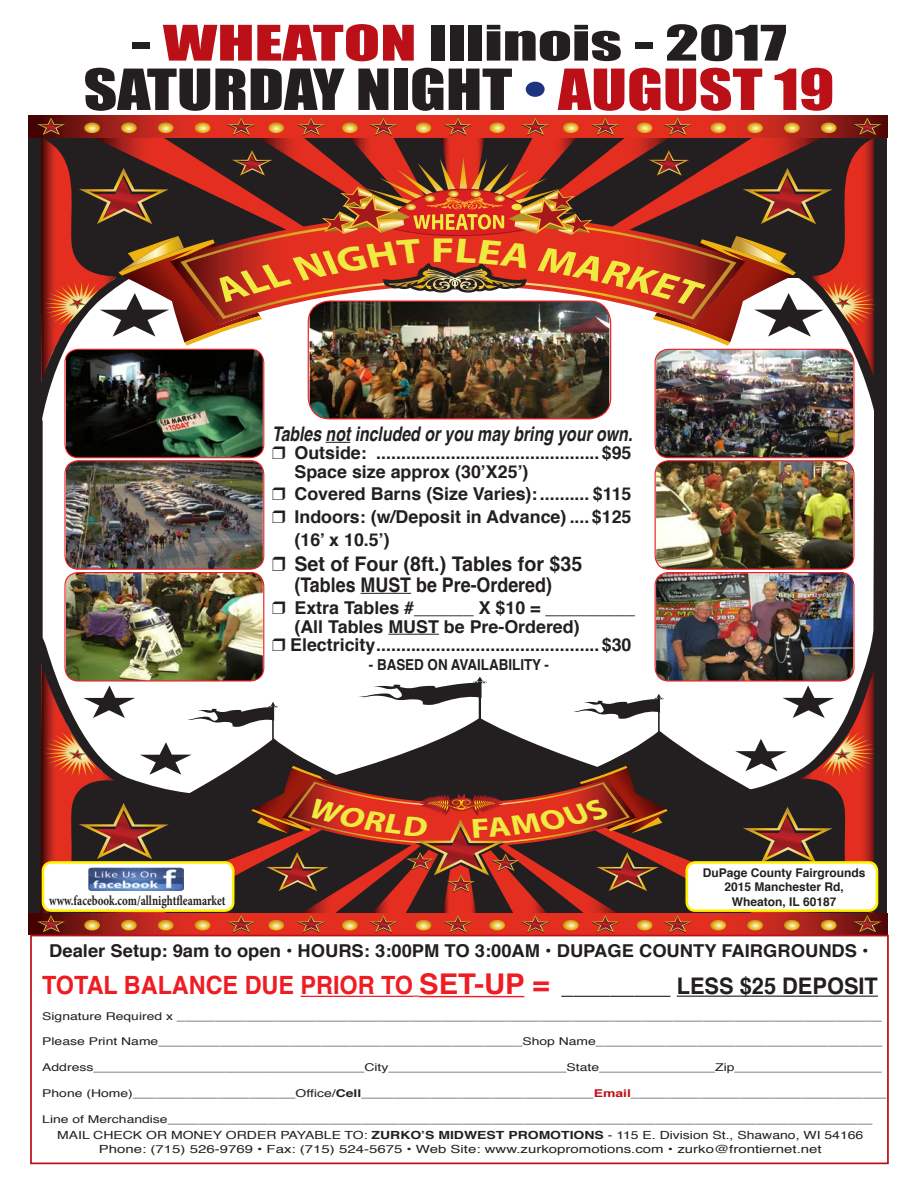
<style>
.page{position:relative;width:918px;height:1188px;background:#fff}
.page>*{position:absolute;margin:0;border:0;box-sizing:border-box;transform-origin:0 0}
.t1{font:52.35px "Impact";color:#231f20;scale:1.25 1}
.t2{font:45.3px "Impact";color:#231f20;scale:1.48 1}
.t3{font:700 34.95px "Myriad Pro";color:#f0eb41;scale:1.26 1}
.t4{font:700 25.2px "Helvetica";color:#ee1d23;scale:.93 1}
.t5{font:700 20.1px/21px "Helvetica";color:#231f20}
.t6{font:italic 700 20.1px "Helvetica";color:#231f20;scale:.79 1}
.t7{font:700 17.7px/18.5px "Helvetica";color:#231f20}
.t8{font:700 17.7px "Helvetica";color:#231f20;scale:1.04 1}
.t9{font:700 15.15px "Helvetica";color:#231f20;scale:.89 1}
.t10{font:700 13.95px "Minion Pro";color:#231f20;scale:.78 1}
.t11{font:700 12px/14.4px "Helvetica";color:#231f20;text-align:center}
.t12{font:11.25px/13.5px "Helvetica";color:#231f20;text-align:center;scale:1.25 1}
.t13{font:10.65px "Helvetica";color:#231f20;scale:1.3 1}
.s1{color:#bb1018}
.s2{color:#1d3481}
.s3{font-size:28.65px}
.s4{font-weight:400;font-size:22.95px;color:#231f20}
.s5{font-size:22.95px;color:#231f20}
.s6{font-weight:700}
.s7{font-weight:700;color:#bb1018}
</style>
<div class="page">
<div style="left:29px;top:137px;width:12px;height:776px;background:#231f20"></div>
<div style="left:875px;top:137px;width:12px;height:778px;background:#231f20"></div>
<svg style="left:41px;top:394px;width:834px;height:265px"></svg>
<svg style="left:29px;top:116px;width:858px;height:21px"></svg>
<svg style="left:29px;top:913px;width:858px;height:22px;background:#b41f18"></svg>
<div style="left:30px;top:935px;width:859px;height:229px;background:#fff;border:2px solid #bb1018"></div>
<hr style="left:301px;top:996px;width:112px;height:1px;background:#ee1d23">
<hr style="left:419px;top:996px;width:105px;height:1px;background:#ee1d23">
<hr style="left:677px;top:996px;width:201px;height:1px;background:#231f20">
<img style="left:656px;top:394px;width:197px;height:64px">
<div style="left:655px;top:349px;width:199px;height:109px;border:1px solid #ee1d23;border-radius:13px"></div>
<img style="left:66px;top:394px;width:197px;height:64px">
<div style="left:64px;top:349px;width:200px;height:109px;border:1px solid #ee1d23;border-radius:13px"></div>
<img style="left:656px;top:461px;width:197px;height:108px">
<div style="left:655px;top:460px;width:199px;height:110px;border:1px solid #ee1d23;border-radius:13px"></div>
<img style="left:66px;top:461px;width:197px;height:108px">
<div style="left:64px;top:460px;width:200px;height:110px;border:1px solid #ee1d23;border-radius:13px"></div>
<img style="left:656px;top:573px;width:197px;height:86px">
<div style="left:655px;top:572px;width:199px;height:110px;border:1px solid #ee1d23;border-radius:13px"></div>
<img style="left:66px;top:573px;width:197px;height:86px">
<div style="left:64px;top:572px;width:200px;height:110px;border:1px solid #ee1d23;border-radius:13px"></div>
<img style="left:310px;top:394px;width:299px;height:25px">
<svg style="left:326px;top:442px;width:24px;height:1px"></svg>
<hr style="left:361px;top:593px;width:50px;height:1px;background:#231f20">
<hr style="left:388px;top:634px;width:51px;height:1px;background:#231f20">
<svg style="left:273px;top:447px;width:12px;height:12px"></svg>
<svg style="left:273px;top:488px;width:12px;height:12px"></svg>
<svg style="left:273px;top:511px;width:12px;height:12px"></svg>
<svg style="left:273px;top:557px;width:12px;height:14px"></svg>
<svg style="left:273px;top:602px;width:12px;height:12px"></svg>
<svg style="left:273px;top:639px;width:12px;height:12px"></svg>
<img style="left:37px;top:117px;width:844px;height:277px">
<svg style="left:37px;top:659px;width:844px;height:274px"></svg>
<p class="t2" style="left:131px;top:8px;width:444px">- <span class="s1">WHEATON</span> Illinois - 2017</p>
<p class="t1" style="left:84px;top:49px;width:602px">SATURDAY NIGHT <span class="s2">•</span> <span class="s1">AUGUST 19</span></p>
<p class="t3" style="left:431px;top:228px;width:20px">F</p>
<p class="t6" style="left:272px;top:417px;width:458px">Tables not included or you may bring your own.</p>
<p class="t7" style="left:294px;top:444px;width:339px">Outside: .............................................$95<br>Space size approx (30’X25’)</p>
<p class="t7" style="left:294px;top:485px;width:339px">Covered Barns (Size Varies):.......... $115</p>
<p class="t7" style="left:294px;top:508px;width:339px">Indoors: (w/Deposit in Advance) ....$125</p>
<p class="t7" style="left:294px;top:530px;width:97px">(16’ x 10.5’)</p>
<p class="t5" style="left:294px;top:553px;width:289px">Set of Four (8ft.) Tables for $35 (Tables MUST be Pre-Ordered)</p>
<p class="t7" style="left:290px;top:599px;width:346px">Extra Tables #______ X $10 = _________ (All Tables MUST be Pre-Ordered)<br>Electricity.............................................$30</p>
<p class="t9" style="left:369px;top:652px;width:204px">- BASED ON AVAILABILITY -</p>
<p class="t10" style="left:49px;top:891px;width:228px">www.facebook.com/allnightfleamarket</p>
<p class="t11" style="left:703px;top:866px;width:164px">DuPage County Fairgrounds<br>2015 Manchester Rd,<br>Wheaton, IL 60187</p>
<p class="t8" style="left:49px;top:937px;width:789px">Dealer Setup: 9am to open • HOURS: 3:00PM TO 3:00AM • DUPAGE COUNTY FAIRGROUNDS •</p>
<p class="t4" style="left:42px;top:965px;width:900px">TOTAL BALANCE DUE PRIOR TO <span class="s3">SET-UP =</span> <span class="s4">_________</span> <span class="s5">LESS $25 DEPOSIT</span></p>
<p class="t13" style="left:42px;top:1008px;width:647px">Signature Required x ___________________________________________________________________________________________</p>
<p class="t13" style="left:42px;top:1033px;width:648px">Please Print Name_______________________________________________Shop Name_____________________________________</p>
<p class="t13" style="left:42px;top:1059px;width:647px">Address___________________________________City_______________________State_______________Zip___________________</p>
<p class="t13" style="left:42px;top:1085px;width:651px">Phone (Home)_____________________Office/<span class="s6">Cell</span>______________________________<span class="s7">Email</span>_________________________________</p>
<p class="t13" style="left:42px;top:1111px;width:640px">Line of Merchandise___________________________________________________________________________________________</p>
<p class="t12" style="left:57px;top:1129px;width:646px">MAIL CHECK OR MONEY ORDER PAYABLE TO: <span class="s6">ZURKO’S MIDWEST PROMOTIONS</span> - 115 E. Division St., Shawano, WI 54166<br>Phone: (715) 526-9769 • Fax: (715) 524-5675 • Web Site: www.zurkopromotions.com • zurko@frontiernet.net</p>
</div>
